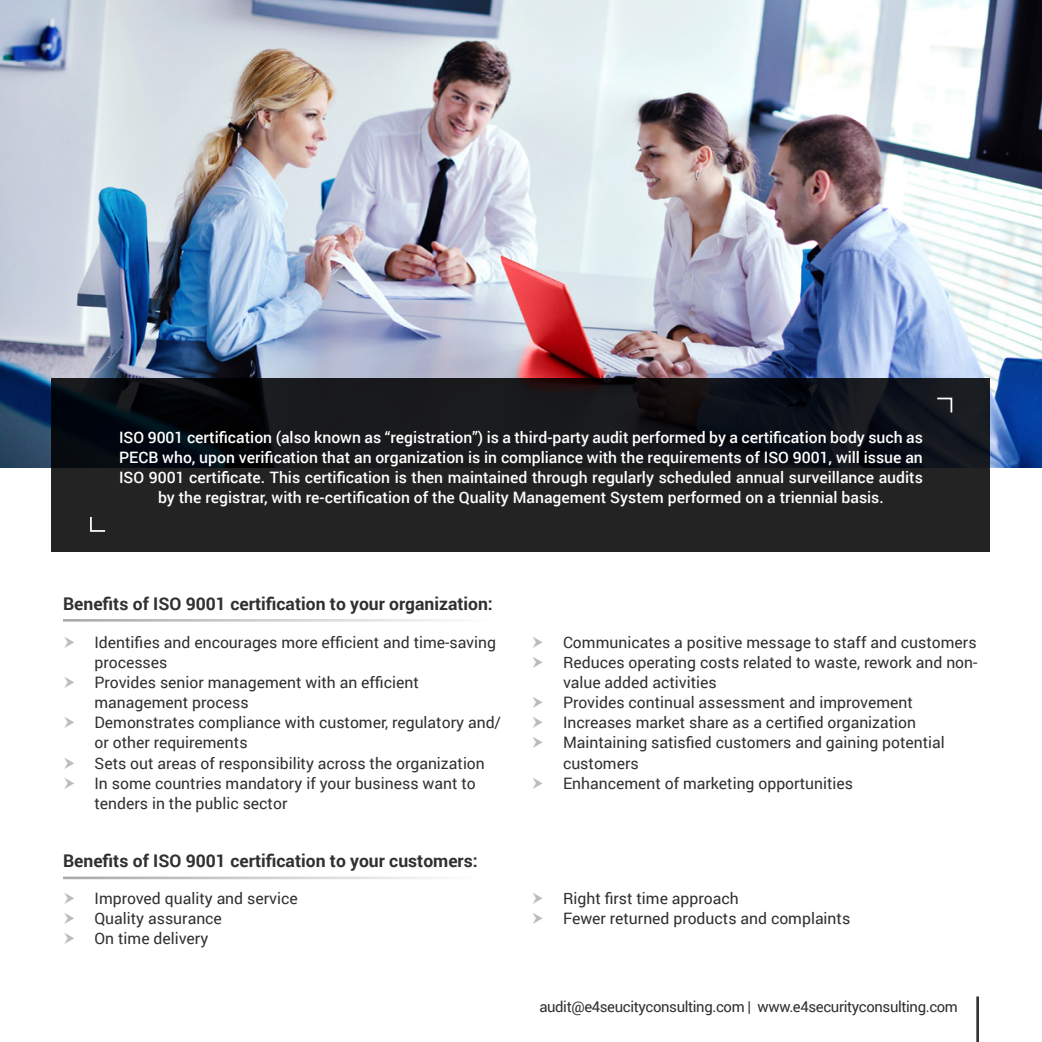
<style>
.page{position:relative;width:1042px;height:1042px;background:#fff}
.page>*{position:absolute;margin:0;border:0;box-sizing:border-box;transform-origin:0 0}
.t1{font:700 17.5px "Roboto";color:#312f30}
.t2{font:15.75px/20.1px "Roboto";color:#312f30}
.t3{font:500 15.75px/20.1px "Roboto";color:#fff;text-align:center}
.Bullet_Points{font:14.88px "Roboto";letter-spacing:-.025em;color:#312f30}
</style>
<div class="page">
<img style="left:1px;top:0;width:1041px;height:468px">
<svg style="left:52px;top:378px;width:938px;height:174px;background:#191a1d"></svg>
<svg style="left:935px;top:397px;width:18px;height:17px"></svg>
<svg style="left:89px;top:515px;width:18px;height:18px"></svg>
<hr style="left:976px;top:996px;width:3px;height:46px;background:#312f30">
<p class="t3" style="left:119px;top:426px;width:805px">ISO 9001 certification (also known as “registration”) is a third-party audit performed by a certification body such as PECB who, upon verification that an organization is in compliance with the requirements of ISO 9001, will issue an ISO 9001 certificate. This certification is then maintained through regularly scheduled annual surveillance audits by the registrar, with re-certification of the Quality Management System performed on a triennial basis.</p>
<p class="t1" style="left:63px;top:591px;width:431px">Benefits of ISO 9001 certification to your organization:</p>
<p class="t2" style="left:94px;top:631px;width:403px">Identifies and encourages more efficient and time-saving processes</p>
<p class="t2" style="left:94px;top:672px;width:326px">Provides senior management with an efficient management process</p>
<p class="t2" style="left:94px;top:712px;width:408px">Demonstrates compliance with customer, regulatory and/ or other requirements</p>
<p class="t2" style="left:94px;top:752px;width:392px">Sets out areas of responsibility across the organization</p>
<p class="t2" style="left:94px;top:772px;width:383px">In some countries mandatory if your business want to tenders in the public sector</p>
<p class="t1" style="left:63px;top:849px;width:416px">Benefits of ISO 9001 certification to your customers:</p>
<p class="t2" style="left:95px;top:887px;width:205px">Improved quality and service</p>
<p class="t2" style="left:95px;top:907px;width:129px">Quality assurance</p>
<p class="t2" style="left:95px;top:927px;width:115px">On time delivery</p>
<p class="t2" style="left:563px;top:631px;width:415px">Communicates a positive message to staff and customers</p>
<p class="t2" style="left:563px;top:652px;width:416px">Reduces operating costs related to waste, rework and non&shy;value added activities</p>
<p class="t2" style="left:563px;top:692px;width:351px">Provides continual assessment and improvement</p>
<p class="t2" style="left:563px;top:712px;width:355px">Increases market share as a certified organization</p>
<p class="t2" style="left:563px;top:732px;width:383px">Maintaining satisfied customers and gaining potential customers</p>
<p class="t2" style="left:563px;top:772px;width:292px">Enhancement of marketing opportunities</p>
<p class="t2" style="left:563px;top:887px;width:177px">Right first time approach</p>
<p class="t2" style="left:563px;top:907px;width:289px">Fewer returned products and complaints</p>
<p class="Bullet_Points" style="left:539px;top:996px;width:420px">audit@e4seucityconsulting.com | www.e4securityconsulting.com</p>
</div>
